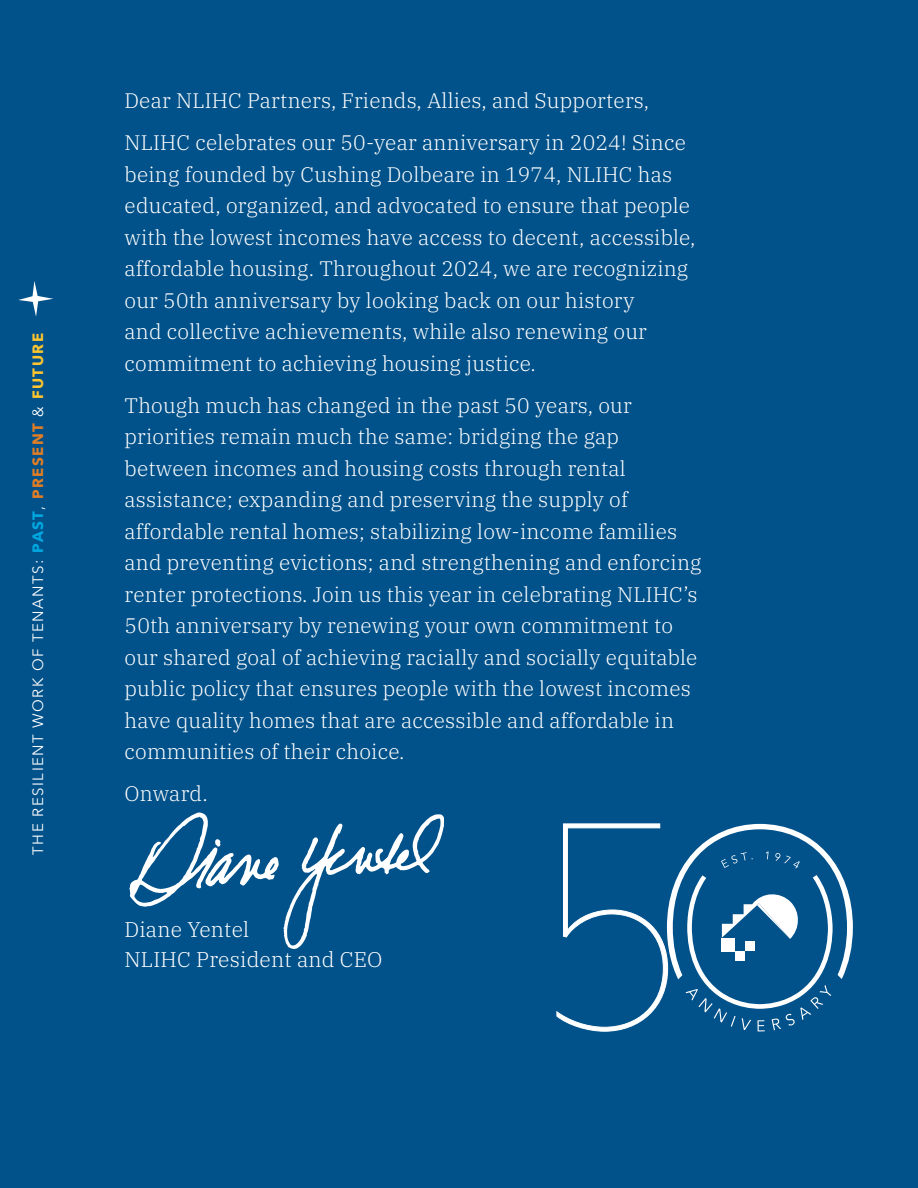
<style>
.page{position:relative;width:918px;height:1188px;background:#fff}
.page>*{position:absolute;margin:0;border:0;box-sizing:border-box;transform-origin:0 0}
.t1{font:300 21.3px/30.2px "IBM Plex Serif";letter-spacing:.01em;color:#fff}
.t2{font:300 21px/31.5px "IBM Plex Serif";letter-spacing:.01em;color:#fff}
.t3{font:15px "Avenir Next";letter-spacing:.1em;color:#fff}
.s1{font-weight:700;color:#00a8e1}
.s2{font-weight:700;color:#e17e25}
.s3{font-weight:700;color:#fec52e}
</style>
<div class="page">
<div style="left:0;top:0;width:74px;height:1188px;background:#01518a"></div>
<div style="left:74px;top:0;width:844px;height:1188px;background:#01518a"></div>
<svg style="left:129px;top:812px;width:315px;height:137px"></svg>
<svg style="left:557px;top:824px;width:296px;height:207px"></svg>
<svg style="left:18px;top:281px;width:35px;height:36px"></svg>
<p class="t3" style="left:25px;top:855px;width:523px;rotate:-90deg">THE RESILIENT WORK OF TENANTS: <span class="s1">PAST</span>, <span class="s2">PRESENT</span> &amp; <span class="s3">FUTURE</span></p>
<p class="t2" style="left:125px;top:83px;width:526px">Dear NLIHC Partners, Friends, Allies, and Supporters,</p>
<p class="t2" style="left:125px;top:125px;width:572px">NLIHC celebrates our 50-year anniversary in 2024! Since being founded by Cushing Dolbeare in 1974, NLIHC has educated, organized, and advocated to ensure that people with the lowest incomes have access to decent, accessible, affordable housing. Throughout 2024, we are recognizing our 50th anniversary by looking back on our history<br>and collective achievements, while also renewing our commitment to achieving housing justice.</p>
<p class="t2" style="left:125px;top:388px;width:579px">Though much has changed in the past 50 years, our priorities remain much the same: bridging the gap between incomes and housing costs through rental assistance; expanding and preserving the supply of affordable rental homes; stabilizing low-income families and preventing evictions; and strengthening and enforcing renter protections. Join us this year in celebrating NLIHC’s 50th anniversary by renewing your own commitment to our shared goal of achieving racially and socially equitable public policy that ensures people with the lowest incomes have quality homes that are accessible and affordable in communities of their choice.</p>
<p class="t2" style="left:125px;top:776px;width:85px">Onward.</p>
<p class="t1" style="left:125px;top:912px;width:259px">Diane Yentel<br>NLIHC President and CEO</p>
</div>
